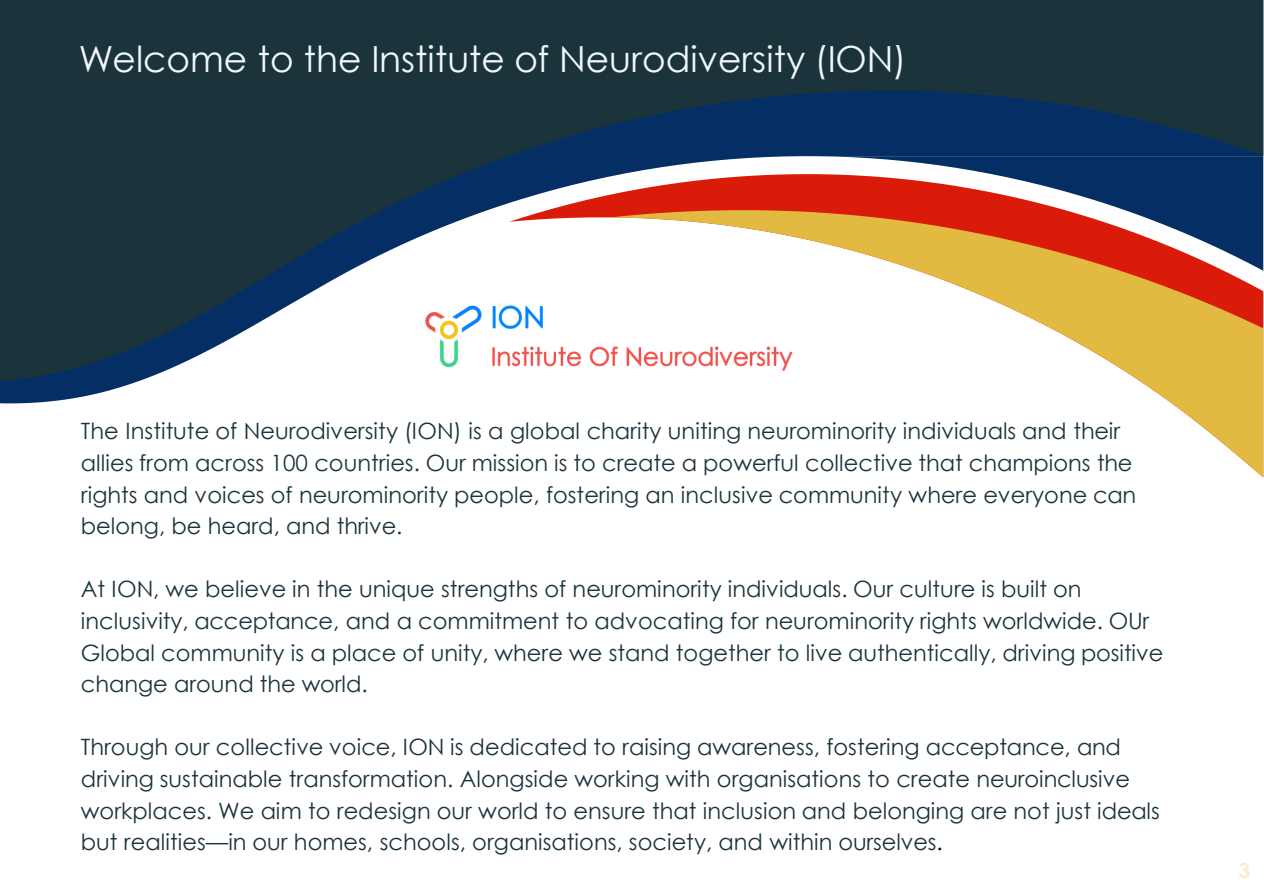
<style>
.page{position:relative;width:1264px;height:894px;background:#fff}
.page>*{position:absolute;margin:0;border:0;box-sizing:border-box;transform-origin:0 0}
.t1{font:36px "Century Gothic";color:#f1f7ff}
.t2{font:22.5px/31.5px "Century Gothic";color:#1b343b}
.t3{font:700 21px "Century Gothic";color:#f7eccb}
.s1{color:#000}
</style>
<div class="page">
<svg style="left:0;top:381px;width:139px;height:22px;fill:#042e64"></svg>
<svg style="left:0;top:0;width:1262px;height:381px;background:#2e4755"></svg>
<svg style="left:889px;top:91px;width:373px;height:64px;background:#0b2f56"></svg>
<svg style="left:509px;top:174px;width:753px;height:117px"></svg>
<svg style="left:610px;top:210px;width:652px;height:267px"></svg>
<img style="left:411px;top:291px;width:441px;height:90px">
<h2 class="t1" style="left:79px;top:33px;width:829px">Welcome to the Institute of Neurodiversity (ION)</h2>
<p class="t2" style="left:81px;top:415px;width:1056px">The Institute of Neurodiversity (ION) is a global charity uniting neurominority individuals and their allies from across 100 countries. Our mission is to create a powerful collective that champions the rights and voices of neurominority people, fostering an inclusive community where everyone can belong, be heard, and thrive.</p>
<p class="t2" style="left:81px;top:573px;width:1083px">At ION, we believe in the unique strengths of neurominority individuals. Our culture is built on inclusivity, acceptance, and a commitment to advocating for neurominority rights worldwide. OUr Global community is a place of unity, where we stand together to live authentically, driving positive change around the world.</p>
<p class="t2" style="left:81px;top:731px;width:1080px">Through our collective voice, ION is dedicated to raising awareness, fostering acceptance, and driving sustainable transformation. Alongside working with organisations to create neuroinclusive workplaces. We aim to redesign our world to ensure that inclusion and belonging are not just ideals but realities—in our homes, schools, organisations, society, and within ourselves<span class="s1">.</span></p>
<p class="t3" style="left:1238px;top:853px;width:13px">3</p>
</div>
